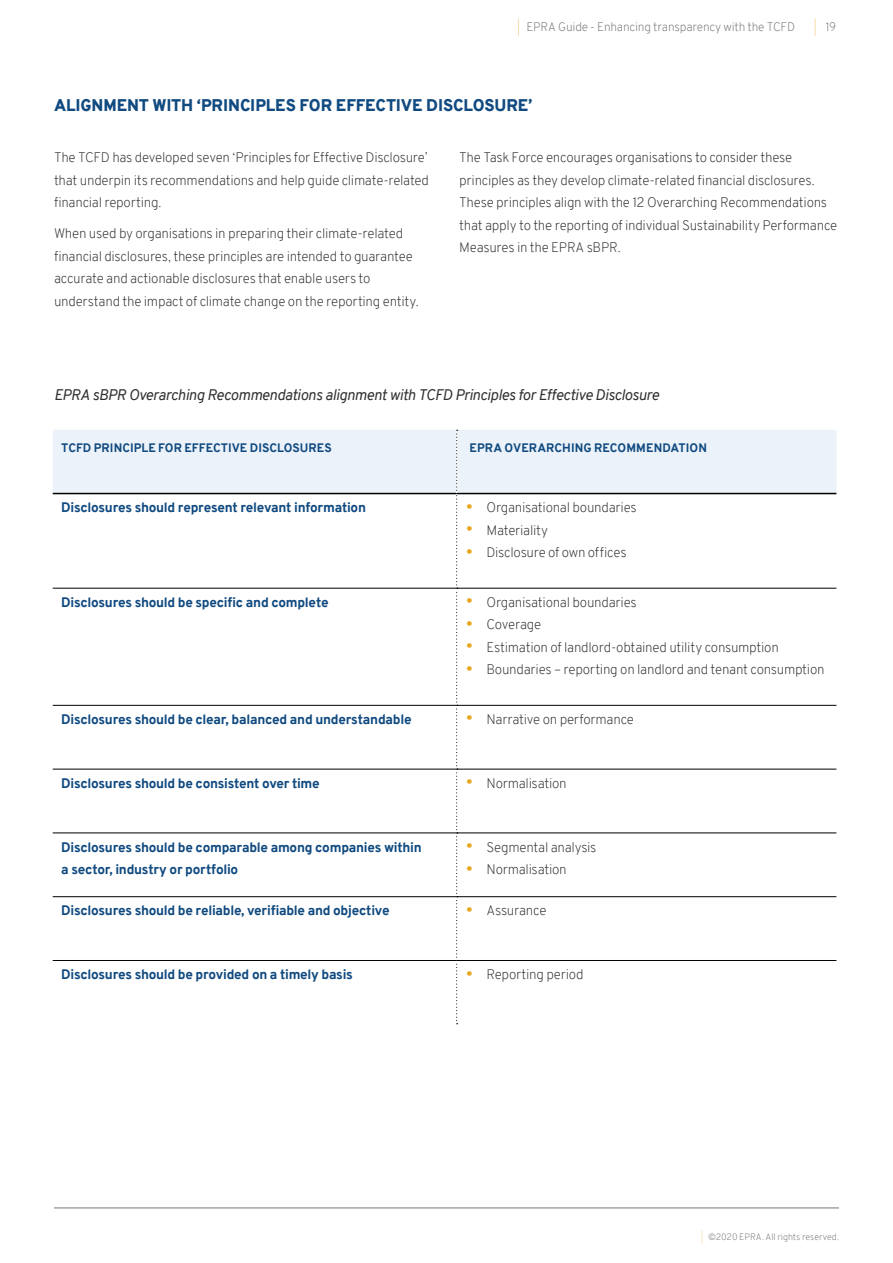
<style>
.page{position:relative;width:893px;height:1263px;background:#fff}
.page>*{position:absolute;margin:0;border:0;box-sizing:border-box;transform-origin:0 0}
.t1{font:900 16.5px "Overpass";letter-spacing:-.01em;color:#104a80}
.t2{font:italic 15px "Overpass";letter-spacing:-.025em;color:#2f3031}
.t3{font:200 13.5px/22.5px "Overpass";letter-spacing:-.02em;color:#2f3031}
.t4{font:800 13.5px/22.5px "Overpass";letter-spacing:-.02em;color:#104a80}
.t5{font:800 12px "Overpass";letter-spacing:.005em;color:#104a80}
.t6{font:200 12px "Overpass";letter-spacing:-.015em;color:#757677}
.t7{font:200 9px "Overpass";color:#757677}
.s1{color:#e8a721}
.s2{font-size:21px;color:#e8a721}
</style>
<div class="page">
<div style="left:53px;top:430px;width:783px;height:63px;background:#ecf2f9"></div>
<hr style="left:53px;top:493px;width:403px;height:1px;background:#000">
<hr style="left:457px;top:493px;width:379px;height:1px;background:#000">
<hr style="left:53px;top:588px;width:403px;height:1px;background:#000">
<hr style="left:457px;top:588px;width:379px;height:1px;background:#000">
<hr style="left:53px;top:705px;width:403px;height:1px;background:#000">
<hr style="left:457px;top:705px;width:379px;height:1px;background:#000">
<hr style="left:53px;top:769px;width:403px;height:1px;background:#000">
<hr style="left:457px;top:769px;width:379px;height:1px;background:#000">
<hr style="left:53px;top:833px;width:403px;height:1px;background:#000">
<hr style="left:457px;top:833px;width:379px;height:1px;background:#000">
<hr style="left:53px;top:896px;width:403px;height:1px;background:#000">
<hr style="left:457px;top:896px;width:379px;height:1px;background:#000">
<hr style="left:53px;top:960px;width:403px;height:1px;background:#000">
<hr style="left:457px;top:960px;width:379px;height:1px;background:#000">
<svg style="left:456px;top:430px;width:2px;height:594px"></svg>
<hr style="left:54px;top:1208px;width:785px;height:1px;background:#757677">
<p class="t6" style="left:518px;top:18px;width:279px"><span class="s1">|</span> EPRA Guide - Enhancing transparency with the TCFD</p>
<p class="t6" style="left:814px;top:18px;width:23px"><span class="s1">|</span> 19</p>
<p class="t1" style="left:54px;top:93px;width:480px">ALIGNMENT WITH ‘PRINCIPLES FOR EFFECTIVE DISCLOSURE’</p>
<p class="t3" style="left:54px;top:146px;width:377px;text-align:justify">The TCFD has developed seven ‘Principles for Effective Disclosure’ that underpin its recommendations and help guide climate-related financial reporting.</p>
<p class="t3" style="left:54px;top:222px;width:366px">When used by organisations in preparing their climate-related financial disclosures, these principles are intended to guarantee accurate and actionable disclosures that enable users to understand the impact of climate change on the reporting entity.</p>
<p class="t3" style="left:459px;top:146px;width:380px">The Task Force encourages organisations to consider these principles as they develop climate-related financial disclosures.<br>These principles align with the 12 Overarching Recommendations that apply to the reporting of individual Sustainability Performance Measures in the EPRA sBPR.</p>
<p class="t2" style="left:54px;top:384px;width:607px">EPRA sBPR Overarching Recommendations alignment with TCFD Principles for Effective Disclosure</p>
<p class="t5" style="left:61px;top:439px;width:272px">TCFD PRINCIPLE FOR EFFECTIVE DISCLOSURES</p>
<p class="t5" style="left:469px;top:439px;width:239px">EPRA OVERARCHING RECOMMENDATION</p>
<p class="t4" style="left:61px;top:496px;width:306px">Disclosures should represent relevant information</p>
<p class="t3" style="left:465px;top:496px;width:173px"><span class="s2">•</span> Organisational boundaries</p>
<p class="t3" style="left:465px;top:519px;width:84px"><span class="s2">•</span> Materiality</p>
<p class="t3" style="left:465px;top:541px;width:163px"><span class="s2">•</span> Disclosure of own offices</p>
<p class="t4" style="left:61px;top:591px;width:269px">Disclosures should be specific and complete</p>
<p class="t3" style="left:465px;top:591px;width:173px"><span class="s2">•</span> Organisational boundaries</p>
<p class="t3" style="left:465px;top:613px;width:78px"><span class="s2">•</span> Coverage</p>
<p class="t3" style="left:465px;top:636px;width:315px"><span class="s2">•</span> Estimation of landlord-obtained utility consumption</p>
<p class="t3" style="left:465px;top:658px;width:361px"><span class="s2">•</span> Boundaries – reporting on landlord and tenant consumption</p>
<p class="t4" style="left:61px;top:708px;width:352px">Disclosures should be clear, balanced and understandable</p>
<p class="t3" style="left:465px;top:708px;width:170px"><span class="s2">•</span> Narrative on performance</p>
<p class="t4" style="left:61px;top:772px;width:260px">Disclosures should be consistent over time</p>
<p class="t3" style="left:465px;top:772px;width:103px"><span class="s2">•</span> Normalisation</p>
<p class="t4" style="left:61px;top:836px;width:362px">Disclosures should be comparable among companies within a sector, industry or portfolio</p>
<p class="t3" style="left:465px;top:836px;width:133px"><span class="s2">•</span> Segmental analysis</p>
<p class="t3" style="left:465px;top:858px;width:103px"><span class="s2">•</span> Normalisation</p>
<p class="t4" style="left:61px;top:899px;width:330px">Disclosures should be reliable, verifiable and objective</p>
<p class="t3" style="left:465px;top:899px;width:83px"><span class="s2">•</span> Assurance</p>
<p class="t4" style="left:61px;top:963px;width:293px">Disclosures should be provided on a timely basis</p>
<p class="t3" style="left:465px;top:963px;width:120px"><span class="s2">•</span> Reporting period</p>
<p class="t7" style="left:701px;top:1231px;width:139px"><span class="s1">|</span> ©2020 EPRA. All rights reserved.</p>
</div>
